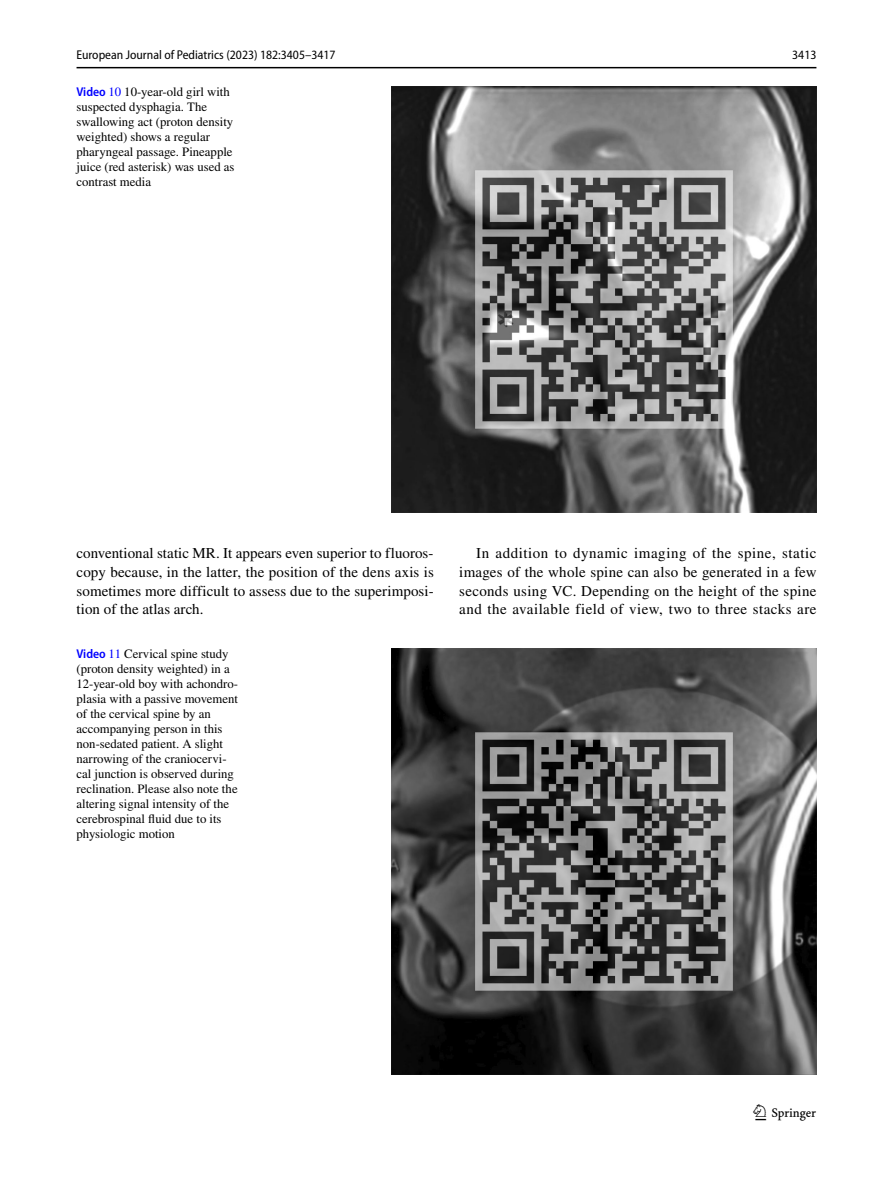
<style>
.page{position:relative;width:893px;height:1187px;background:#fff}
.page>*{position:absolute;margin:0;border:0;box-sizing:border-box;transform-origin:0 0}
.t1{font:22.5px "Springnew Regular 3";color:#000}
.t2{font:15px/18.8px "STIX";letter-spacing:.01em;color:#000;text-align:justify}
.t3{font:12.75px/15px "STIX";color:#000}
.t4{font:semi-condensed 12.75px "Myriad Pro";color:#000}
.s1{font-family:"Myriad Pro";font-weight:600;font-stretch:semi-condensed;color:#00f}
.s2{color:#00f}
</style>
<div class="page">
<hr style="left:77px;top:67px;width:739px;height:1px;background:#000">
<img style="left:391px;top:87px;width:425px;height:425px">
<img style="left:391px;top:648px;width:425px;height:425px">
<p class="t4" style="left:77px;top:48px;width:261px">European Journal of Pediatrics (2023) 182:3405–3417</p>
<p class="t4" style="left:792px;top:48px;width:26px">3413</p>
<p class="t3" style="left:77px;top:85px;width:160px"><span class="s1">Video</span> <span class="s2">10</span> 10-year-old girl with suspected dysphagia. The swallowing act (proton density weighted) shows a regular pharyngeal passage. Pineapple juice (red asterisk) was used as contrast media</p>
<p class="t2" style="left:77px;top:544px;width:359px">conventional static MR. It appears even superior to fluoros&shy;copy because, in the latter, the position of the dens axis is sometimes more difficult to assess due to the superimposi&shy;tion of the atlas arch.</p>
<p class="t2" style="left:459px;top:544px;width:359px;text-indent:17px">In addition to dynamic imaging of the spine, static images of the whole spine can also be generated in a few seconds using VC. Depending on the height of the spine and the available field of view, two to three stacks are</p>
<p class="t3" style="left:77px;top:647px;width:163px"><span class="s1">Video</span> <span class="s2">11</span> Cervical spine study (proton density weighted) in a<br>12-year-old boy with achondro&shy;plasia with a passive movement of the cervical spine by an accompanying person in this non-sedated patient. A slight narrowing of the craniocervi&shy;cal junction is observed during reclination. Please also note the altering signal intensity of the cerebrospinal fluid due to its physiologic motion</p>
<h1 class="t1" style="left:755px;top:1104px;width:62px">1 3</h1>
</div>
